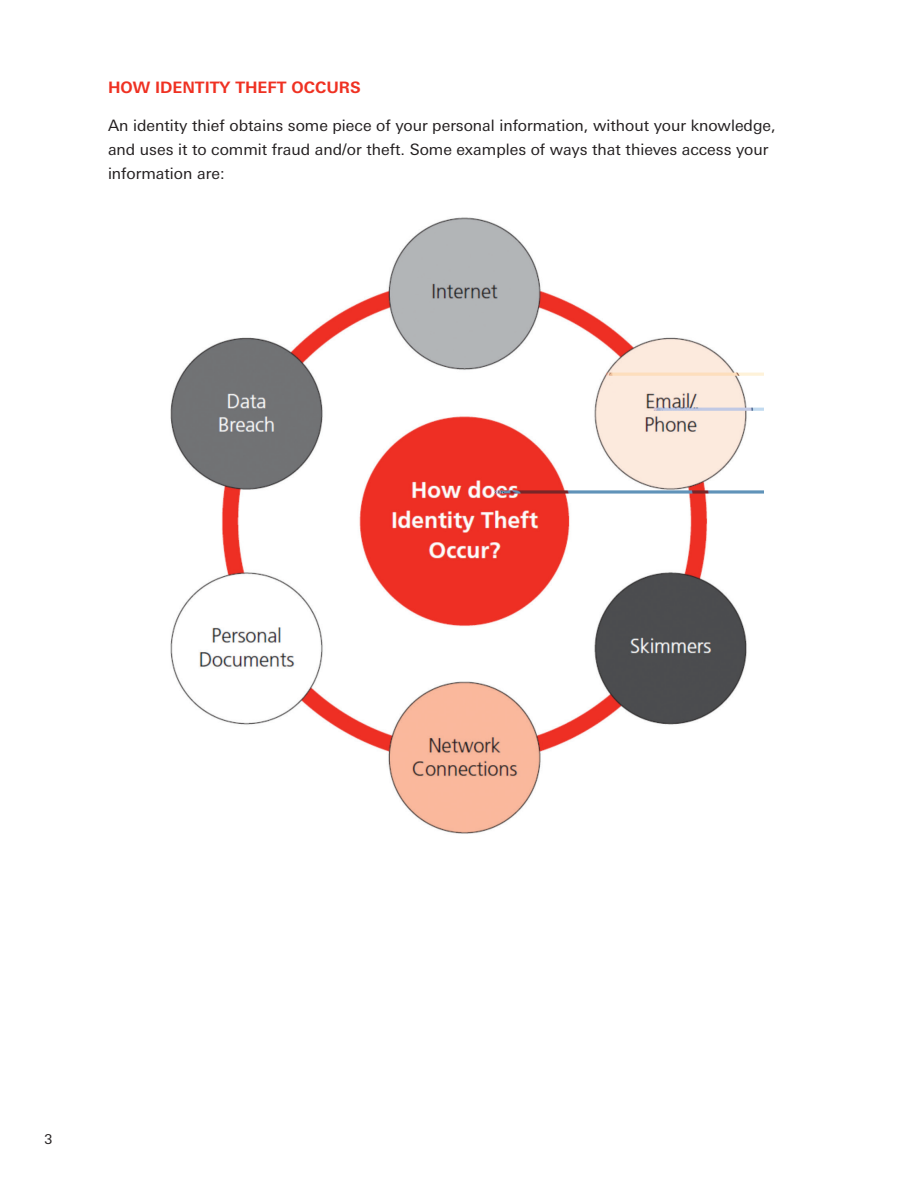
<style>
.page{position:relative;width:918px;height:1188px;background:#fff}
.page>*{position:absolute;margin:0;border:0;box-sizing:border-box;transform-origin:0 0}
.t1{font:15.75px/24px "Univers Nextfor GTB";color:#231f20}
.t2{font:700 15.75px "Univers Nextfor GTB";color:#ef3122}
.t3{font:13.5px "Univers Nextfor GTB";color:#231f20}
</style>
<div class="page">
<img style="left:170px;top:217px;width:594px;height:617px">
<p class="t2" style="left:108px;top:76px;width:254px">HOW IDENTITY THEFT OCCURS</p>
<p class="t1" style="left:108px;top:112px;width:669px">An identity thief obtains some piece of your personal information, without your knowledge, and uses it to commit fraud and/or theft. Some examples of ways that thieves access your information are:</p>
<p class="t3" style="left:44px;top:1130px;width:9px">3</p>
</div>
